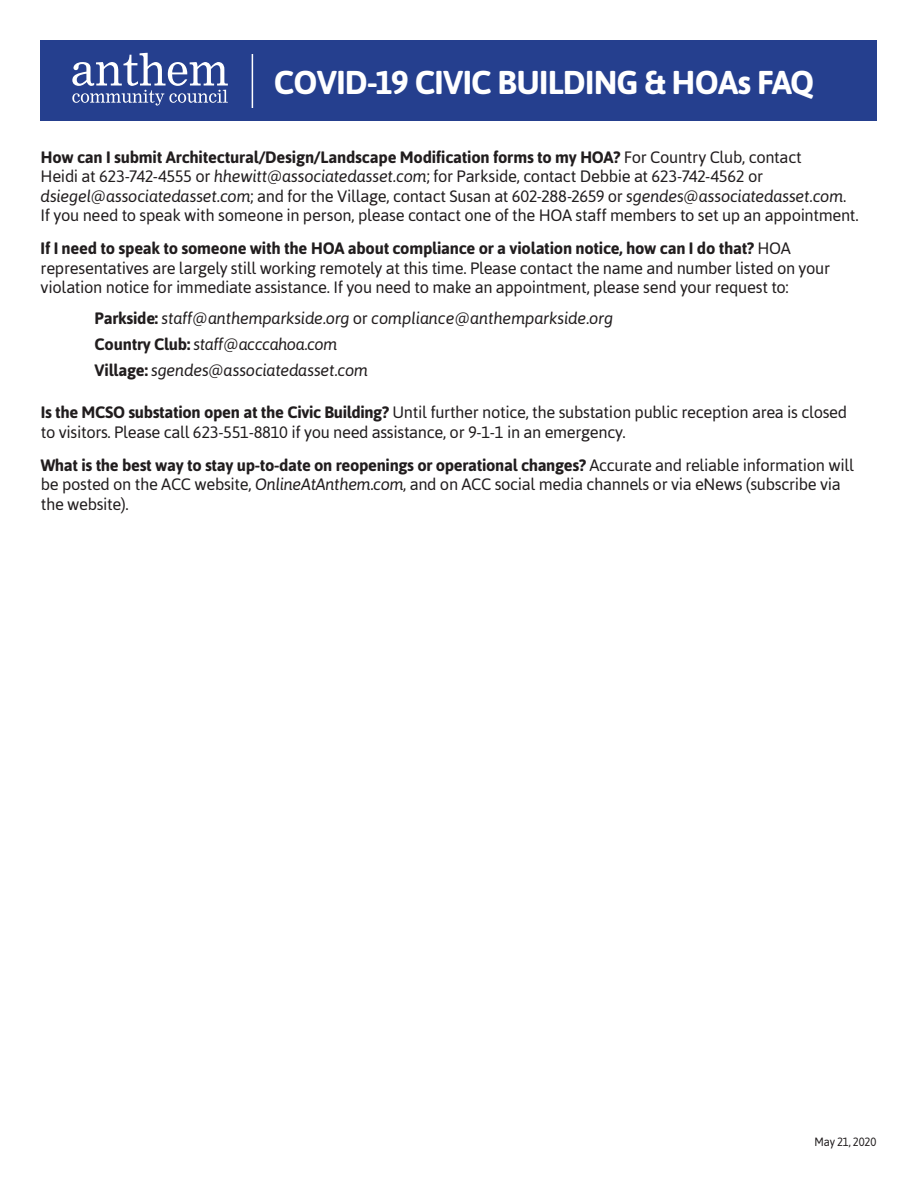
<style>
.page{position:relative;width:918px;height:1188px;background:#fff}
.page>*{position:absolute;margin:0;border:0;box-sizing:border-box;transform-origin:0 0}
.t1{font:700 33px "Asap";letter-spacing:-.025em;color:#fff}
.t2{font:16.5px/19.5px "Asap";letter-spacing:-.02em;color:#211d1e}
.t3{font:italic 16.5px/26.2px "Asap";letter-spacing:-.015em;color:#211d1e}
.t4{font:12px "Asap";letter-spacing:-.015em;color:#211d1e;scale:.93 1}
.s1{font-style:inherit}
.s2{font-weight:700}
.s3{font-style:italic}
.s4{font-weight:700;font-style:normal}
.s5{font-style:normal}
</style>
<div class="page">
<div style="left:40px;top:40px;width:838px;height:82px;background:#253f8e"></div>
<svg style="left:72px;top:53px;width:156px;height:53px"></svg>
<hr style="left:252px;top:54px;width:1px;height:54px;background:#fff">
<h1 class="t1" style="left:274px;top:63px;width:542px">COVID-19 CIVIC BUILDING <span class="s1">&amp;</span> HOAs FAQ</h1>
<p class="t2" style="left:40px;top:147px;width:820px"><span class="s2">How can I submit Architectural/Design/Landscape Modification forms to my HOA?</span> For Country Club, contact<br>Heidi at 623-742-4555 or <span class="s3">hhewitt@associatedasset.com</span>; for Parkside, contact Debbie at 623-742-4562 or <span class="s3">dsiegel@associatedasset.com</span>; and for the Village, contact Susan at 602-288-2659 or <span class="s3">sgendes@associatedasset.com</span>.<br>If you need to speak with someone in person, please contact one of the HOA staff members to set up an appointment.</p>
<p class="t2" style="left:41px;top:239px;width:791px"><span class="s2">If I need to speak to someone with the HOA about compliance or a violation notice, how can I do that?</span> HOA representatives are largely still working remotely at this time. Please contact the name and number listed on your violation notice for immediate assistance. If you need to make an appointment, please send your request to:</p>
<p class="t3" style="left:95px;top:305px;width:520px"><span class="s4">Parkside:</span> staff@anthemparkside.org <span class="s5">or</span> compliance@anthemparkside.org<br><span class="s4">Country Club:</span> staff@acc<span class="s1">c</span>ahoa.com<br><span class="s4">Village:</span> sgendes@associatedasset.com</p>
<p class="t2" style="left:41px;top:403px;width:808px"><span class="s2">Is the MCSO substation open at the Civic Building?</span> Until further notice, the substation public reception area is closed to visitors. Please call 623-551-8810 if you need assistance, or 9-1-1 in an emergency.</p>
<p class="t2" style="left:41px;top:455px;width:815px"><span class="s2">What is the best way to stay up-to-date on reopenings or operational changes?</span> Accurate and reliable information will be posted on the ACC website, <span class="s3">OnlineAtAnthem.com</span>, and on ACC social media channels or via eNews (subscribe via the website).</p>
<p class="t4" style="left:815px;top:1135px;width:68px">May 2<span class="s1">1</span>, 2020</p>
</div>
